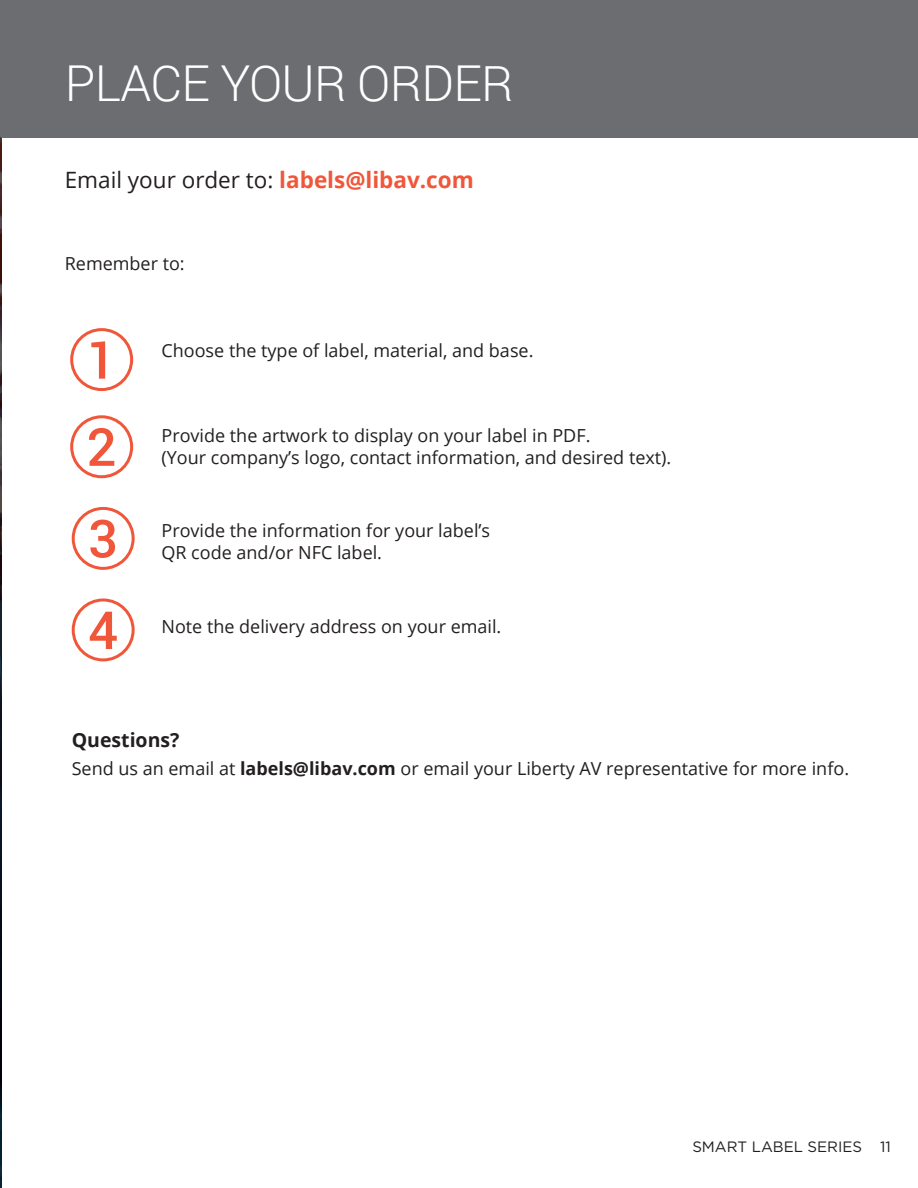
<style>
.page{position:relative;width:918px;height:1188px;background:#fff}
.page>*{position:absolute;margin:0;border:0;box-sizing:border-box;transform-origin:0 0}
.t1{font:500 52.5px "Roboto";color:#f0573a}
.t2{font:300 49.5px "Roboto";letter-spacing:-.015em;color:#fff}
.t3{font:22.5px "Open Sans";color:#231f20}
.t4{font:700 19.5px "Open Sans";color:#231f20}
.t5{font:18px/21.6px "Open Sans";color:#231f20}
.t6{font:15px "Gotham";color:#231f20}
.s1{font-weight:700;color:#f0573a}
.s2{font-weight:700}
</style>
<div class="page">
<hr style="left:0;top:0;width:2px;height:1188px;background:#040503">
<hr style="left:0;top:0;width:2px;height:137px;background:#6c6d70">
<div style="left:2px;top:0;width:916px;height:137px;background:#6c6d70"></div>
<div style="left:70px;top:328px;width:63px;height:63px;border:3px solid #f0573a;border-radius:50%"></div>
<div style="left:70px;top:415px;width:63px;height:63px;border:3px solid #f0573a;border-radius:50%"></div>
<div style="left:72px;top:507px;width:63px;height:63px;border:3px solid #f0573a;border-radius:50%"></div>
<div style="left:72px;top:598px;width:63px;height:63px;border:3px solid #f0573a;border-radius:50%"></div>
<p class="t2" style="left:65px;top:50px;width:450px">PLACE YOUR ORDER</p>
<p class="t3" style="left:65px;top:164px;width:411px">Email your order to: <span class="s1">labels@libav.com</span></p>
<p class="t5" style="left:65px;top:252px;width:121px">Remember to:</p>
<p class="t1" style="left:87px;top:323px;width:31px">1</p>
<p class="t5" style="left:162px;top:339px;width:373px">Choose the type of label, material, and base.</p>
<p class="t1" style="left:87px;top:410px;width:31px">2</p>
<p class="t5" style="left:162px;top:424px;width:511px">Provide the artwork to display on your label in PDF.<br>(Your company’s logo, contact information, and desired text).</p>
<p class="t1" style="left:88px;top:502px;width:31px">3</p>
<p class="t5" style="left:162px;top:519px;width:330px">Provide the information for your label’s<br>QR code and/or NFC label.</p>
<p class="t1" style="left:88px;top:593px;width:31px">4</p>
<p class="t5" style="left:162px;top:615px;width:341px">Note the delivery address on your email.</p>
<p class="t4" style="left:72px;top:726px;width:109px">Questions?</p>
<p class="t5" style="left:72px;top:757px;width:779px">Send us an email at <span class="s2">labels@libav.com</span> or email your Liberty AV representative for more info.</p>
<p class="t6" style="left:692px;top:1138px;width:171px">SMART LABEL SERIES</p>
<p class="t6" style="left:880px;top:1138px;width:12px">11</p>
</div>
